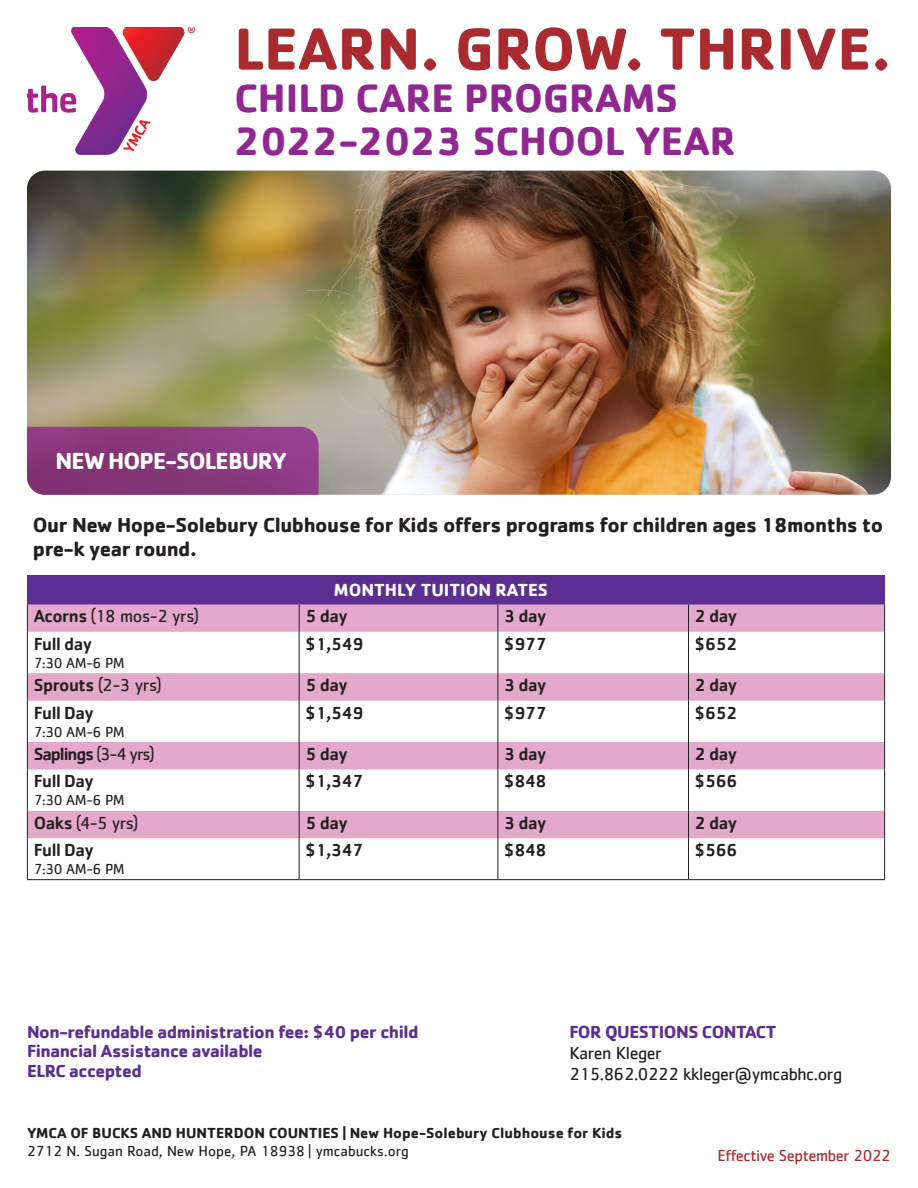
<style>
.page{position:relative;width:918px;height:1188px;background:#fff}
.page>*{position:absolute;margin:0;border:0;box-sizing:border-box;transform-origin:0 0}
._01a_Benefit_Stateme{font:700 61.5px "Cachet";color:#a92b30}
._01a_Benefit_Stateme-2{font:700 41.1px "Cachet";color:#90268f}
._01a_Benefit_Stateme-3{font:700 24px "Cachet";letter-spacing:-.035em;color:#fff}
._01a_Benefit_Stateme-4{font:700 21px/24px "Cachet";letter-spacing:-.02em;color:#231f20}
._03b_Subhead_after_b{font:500 18px "Cachet";letter-spacing:-.025em;color:#231f20}
._01a_Benefit_Stateme-5{font:700 18px/19.5px "Cachet";letter-spacing:-.025em;color:#5b2e91}
._01a_Benefit_Stateme-6{font:18px/21px "Cachet";letter-spacing:-.025em;color:#231f20}
._03b_Subhead_after_b-2{font:18px "Cachet";letter-spacing:-.025em;color:#231f20}
._03b_Subhead_after_b-3{font:700 18px "Cachet";color:#fff}
._03b_Subhead_after_b-4{font:500 18px "Cachet";letter-spacing:-.06em;color:#231f20}
._01a_Benefit_Stateme-7{font:16.5px "Cachet";letter-spacing:-.025em;color:#a92b30}
._04a_Address_-_YMCA{font:700 15px/18px "Cachet";color:#231f20}
._03b_Subhead_after_b-5{font:15px "Cachet";letter-spacing:-.025em;color:#231f20}
.s1{font-weight:500}
.s2{font-weight:400}
.s3{font-weight:700;color:#5b2e91}
</style>
<div class="page">
<img style="left:27px;top:27px;width:167px;height:128px">
<img style="left:27px;top:171px;width:864px;height:324px">
<svg style="left:27px;top:427px;width:292px;height:68px;background:#8a397f"></svg>
<div style="left:27px;top:575px;width:858px;height:29px;background:#5b2e91"></div>
<svg style="left:27px;top:604px;width:858px;height:234px"></svg>
<svg style="left:27px;top:605px;width:1px;height:27px"></svg>
<hr style="left:27px;top:632px;width:1px;height:41px;background:#231f20">
<svg style="left:27px;top:673px;width:1px;height:28px"></svg>
<hr style="left:27px;top:701px;width:1px;height:41px;background:#231f20">
<svg style="left:27px;top:742px;width:1px;height:27px"></svg>
<hr style="left:27px;top:769px;width:1px;height:42px;background:#231f20">
<svg style="left:27px;top:811px;width:1px;height:27px"></svg>
<hr style="left:27px;top:838px;width:1px;height:41px;background:#231f20">
<svg style="left:299px;top:605px;width:1px;height:27px"></svg>
<svg style="left:498px;top:605px;width:1px;height:27px"></svg>
<svg style="left:688px;top:605px;width:1px;height:27px"></svg>
<svg style="left:884px;top:605px;width:1px;height:27px"></svg>
<hr style="left:299px;top:632px;width:1px;height:41px;background:#231f20">
<hr style="left:498px;top:632px;width:1px;height:41px;background:#231f20">
<hr style="left:688px;top:632px;width:1px;height:41px;background:#231f20">
<hr style="left:884px;top:632px;width:1px;height:41px;background:#231f20">
<svg style="left:299px;top:673px;width:1px;height:28px"></svg>
<svg style="left:498px;top:673px;width:1px;height:28px"></svg>
<svg style="left:688px;top:673px;width:1px;height:28px"></svg>
<svg style="left:884px;top:673px;width:1px;height:28px"></svg>
<hr style="left:299px;top:701px;width:1px;height:41px;background:#231f20">
<hr style="left:498px;top:701px;width:1px;height:41px;background:#231f20">
<hr style="left:688px;top:701px;width:1px;height:41px;background:#231f20">
<hr style="left:884px;top:701px;width:1px;height:41px;background:#231f20">
<svg style="left:299px;top:742px;width:1px;height:27px"></svg>
<svg style="left:498px;top:742px;width:1px;height:27px"></svg>
<svg style="left:688px;top:742px;width:1px;height:27px"></svg>
<svg style="left:884px;top:742px;width:1px;height:27px"></svg>
<hr style="left:299px;top:769px;width:1px;height:42px;background:#231f20">
<hr style="left:498px;top:769px;width:1px;height:42px;background:#231f20">
<hr style="left:688px;top:769px;width:1px;height:42px;background:#231f20">
<hr style="left:884px;top:769px;width:1px;height:42px;background:#231f20">
<svg style="left:299px;top:811px;width:1px;height:27px"></svg>
<svg style="left:498px;top:811px;width:1px;height:27px"></svg>
<svg style="left:688px;top:811px;width:1px;height:27px"></svg>
<svg style="left:884px;top:811px;width:1px;height:27px"></svg>
<hr style="left:299px;top:838px;width:1px;height:41px;background:#231f20">
<hr style="left:498px;top:838px;width:1px;height:41px;background:#231f20">
<hr style="left:688px;top:838px;width:1px;height:41px;background:#231f20">
<hr style="left:884px;top:838px;width:1px;height:41px;background:#231f20">
<hr style="left:27px;top:879px;width:272px;height:1px;background:#231f20">
<hr style="left:299px;top:879px;width:199px;height:1px;background:#231f20">
<hr style="left:498px;top:879px;width:191px;height:1px;background:#231f20">
<hr style="left:688px;top:879px;width:197px;height:1px;background:#231f20">
<p class="_01a_Benefit_Stateme" style="left:234px;top:9px;width:658px">LEARN. GROW. THRIVE.</p>
<p class="_01a_Benefit_Stateme-2" style="left:234px;top:72px;width:445px">CHILD CARE PROGRAMS</p>
<p class="_01a_Benefit_Stateme-2" style="left:234px;top:114px;width:503px">2022-2023 SCHOOL YEAR</p>
<p class="_01a_Benefit_Stateme-3" style="left:55px;top:446px;width:233px">NEW HOPE-SOLEBURY</p>
<p class="_01a_Benefit_Stateme-4" style="left:33px;top:512px;width:852px">Our New Hope-Solebury Clubhouse for Kids offers programs for children ages 18months to pre-k year round.</p>
<p class="_03b_Subhead_after_b-3" style="left:334px;top:578px;width:216px">MONTHLY TUITION RATES</p>
<p class="_03b_Subhead_after_b-2" style="left:34px;top:606px;width:167px"><span class="s1">Acorns</span> (18 mos-2 yrs)</p>
<p class="_03b_Subhead_after_b" style="left:306px;top:605px;width:44px">5 day</p>
<p class="_03b_Subhead_after_b" style="left:504px;top:605px;width:44px">3 day</p>
<p class="_03b_Subhead_after_b" style="left:695px;top:605px;width:44px">2 day</p>
<p class="_03b_Subhead_after_b" style="left:34px;top:633px;width:60px">Full day</p>
<p class="_03b_Subhead_after_b-5" style="left:34px;top:654px;width:92px">7:30 AM-6 PM</p>
<p class="_03b_Subhead_after_b" style="left:306px;top:633px;width:59px">$1,549</p>
<p class="_03b_Subhead_after_b" style="left:504px;top:633px;width:44px">$977</p>
<p class="_03b_Subhead_after_b" style="left:695px;top:633px;width:44px">$652</p>
<p class="_03b_Subhead_after_b-2" style="left:34px;top:675px;width:130px"><span class="s1">Sprouts</span> (2-3 yrs)</p>
<p class="_03b_Subhead_after_b" style="left:306px;top:674px;width:44px">5 day</p>
<p class="_03b_Subhead_after_b" style="left:504px;top:674px;width:44px">3 day</p>
<p class="_03b_Subhead_after_b" style="left:695px;top:674px;width:44px">2 day</p>
<p class="_03b_Subhead_after_b" style="left:34px;top:701px;width:62px">Full Day</p>
<p class="_03b_Subhead_after_b-5" style="left:34px;top:723px;width:92px">7:30 AM-6 PM</p>
<p class="_03b_Subhead_after_b" style="left:306px;top:701px;width:59px">$1,549</p>
<p class="_03b_Subhead_after_b" style="left:504px;top:701px;width:44px">$977</p>
<p class="_03b_Subhead_after_b" style="left:695px;top:701px;width:44px">$652</p>
<p class="_03b_Subhead_after_b-4" style="left:34px;top:743px;width:123px">Saplings <span class="s2">(3-4 yrs)</span></p>
<p class="_03b_Subhead_after_b" style="left:306px;top:743px;width:44px">5 day</p>
<p class="_03b_Subhead_after_b" style="left:504px;top:743px;width:44px">3 day</p>
<p class="_03b_Subhead_after_b" style="left:695px;top:743px;width:44px">2 day</p>
<p class="_03b_Subhead_after_b" style="left:34px;top:770px;width:62px">Full Day</p>
<p class="_03b_Subhead_after_b-5" style="left:34px;top:792px;width:92px">7:30 AM-6 PM</p>
<p class="_03b_Subhead_after_b" style="left:306px;top:770px;width:59px">$1,347</p>
<p class="_03b_Subhead_after_b" style="left:504px;top:770px;width:44px">$848</p>
<p class="_03b_Subhead_after_b" style="left:695px;top:770px;width:44px">$566</p>
<p class="_03b_Subhead_after_b-2" style="left:34px;top:812px;width:106px"><span class="s1">Oaks</span> (4-5 yrs)</p>
<p class="_03b_Subhead_after_b" style="left:306px;top:812px;width:44px">5 day</p>
<p class="_03b_Subhead_after_b" style="left:504px;top:812px;width:44px">3 day</p>
<p class="_03b_Subhead_after_b" style="left:695px;top:812px;width:44px">2 day</p>
<p class="_03b_Subhead_after_b" style="left:34px;top:839px;width:62px">Full Day</p>
<p class="_03b_Subhead_after_b-5" style="left:34px;top:861px;width:92px">7:30 AM-6 PM</p>
<p class="_03b_Subhead_after_b" style="left:306px;top:839px;width:59px">$1,347</p>
<p class="_03b_Subhead_after_b" style="left:504px;top:839px;width:44px">$848</p>
<p class="_03b_Subhead_after_b" style="left:695px;top:839px;width:44px">$566</p>
<p class="_01a_Benefit_Stateme-5" style="left:27px;top:1021px;width:393px">Non-refundable administration fee: $40 per child<br>Financial Assistance available</p>
<p class="_01a_Benefit_Stateme-5" style="left:27px;top:1060px;width:116px">ELRC accepted</p>
<p class="_01a_Benefit_Stateme-6" style="left:569px;top:1021px;width:274px"><span class="s3">FOR QUESTIONS CONTACT<br></span>Karen Kleger<br>215.862.0222 kkleger@ymcabhc.org</p>
<p class="_04a_Address_-_YMCA" style="left:27px;top:1123px;width:597px">YMCA OF BUCKS AND HUNTERDON COUNTIES | New Hope-Solebury Clubhouse for Kids<br><span class="s2">2712 N. Sugan Road, New Hope, PA 18938 | ymcabucks.org</span></p>
<p class="_01a_Benefit_Stateme-7" style="left:718px;top:1146px;width:175px">Effective September 2022</p>
</div>
